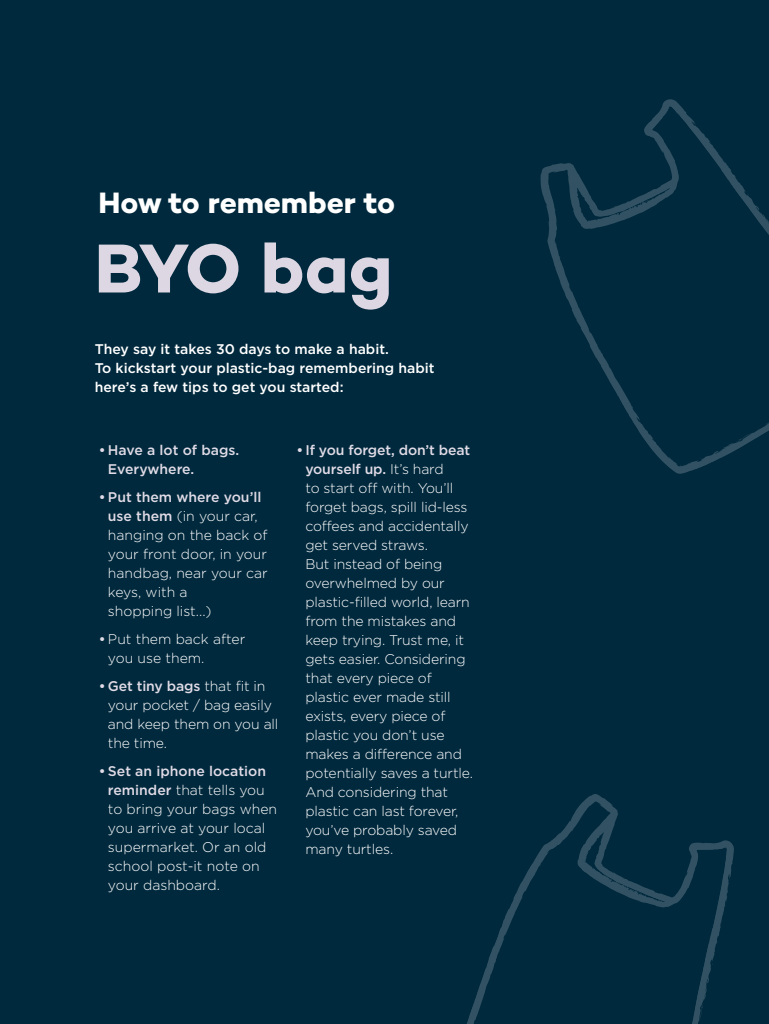
<style>
.page{position:relative;width:769px;height:1024px;background:#fff}
.page>*{position:absolute;margin:0;border:0;box-sizing:border-box;transform-origin:0 0}
.t1{font:70.4px "Campton Bold DEMO";letter-spacing:-.03em;color:#ddd7e3}
.t2{font:30px "Campton Bold DEMO";letter-spacing:-.01em;color:#fff}
.t3{font:300 14px/19px "Gotham";letter-spacing:-.01em;color:#fff}
.t4{font:500 14px/19px "Gotham";color:#fff}
.t5{font:500 14px/19px "Gotham";color:#e0dbe6}
.s1{font-weight:500;color:#e0dbe6}
</style>
<div class="page">
<div style="left:0;top:0;width:768px;height:1024px;background:#00293d"></div>
<svg style="left:540px;top:99px;width:228px;height:375px;background:#032b3f"></svg>
<svg style="left:746px;top:192px;width:3px;height:4px"></svg>
<svg style="left:568px;top:163px;width:102px;height:63px;background:#0e3548"></svg>
<svg style="left:453px;top:794px;width:280px;height:230px;background:#032c3f"></svg>
<svg style="left:580px;top:809px;width:85px;height:94px;background:#0c3246"></svg>
<h2 class="t2" style="left:98px;top:186px;width:298px">How to remember to</h2>
<h1 class="t1" style="left:94px;top:228px;width:299px">BYO bag</h1>
<p class="t4" style="left:95px;top:339px;width:341px">They say it takes 30 days to make a habit.<br>To kickstart your plastic-bag remembering habit here’s a few tips to get you started:</p>
<p class="t5" style="left:108px;top:440px;width:133px;text-indent:-9px">• Have a lot of bags.<br>Everywhere.</p>
<p class="t3" style="left:108px;top:488px;width:161px;text-indent:-9px"><span class="s1">•Put them where you’ll use them</span> (in your car, hanging on the back of your front door, in your handbag, near your car keys, with a<br>shopping list...)</p>
<p class="t3" style="left:108px;top:630px;width:139px;text-indent:-9px"><span class="s1">•</span>Put them back after you use them.</p>
<p class="t3" style="left:108px;top:677px;width:172px;text-indent:-9px"><span class="s1">• Get tiny bags</span> that fit in your pocket / bag easily and keep them on you all the time.</p>
<p class="t3" style="left:108px;top:762px;width:171px;text-indent:-9px"><span class="s1">•Set an iphone location reminder</span> that tells you to bring your bags when you arrive at your local supermarket. Or an old school post-it note on your dashboard.</p>
<p class="t3" style="left:305px;top:441px;width:169px;text-indent:-9px"><span class="s1">• If you forget, don’t beat yourself up.</span> It’s hard<br>to start off with. You’ll forget bags, spill lid-less coffees and accidentally get served straws.<br>But instead of being overwhelmed by our plastic-filled world, learn from the mistakes and keep trying. Trust me, it gets easier. Considering that every piece of plastic ever made still exists, every piece of plastic you don’t use makes a difference and potentially saves a turtle.<br>And considering that plastic can last forever, you’ve probably saved many turtles.</p>
</div>
